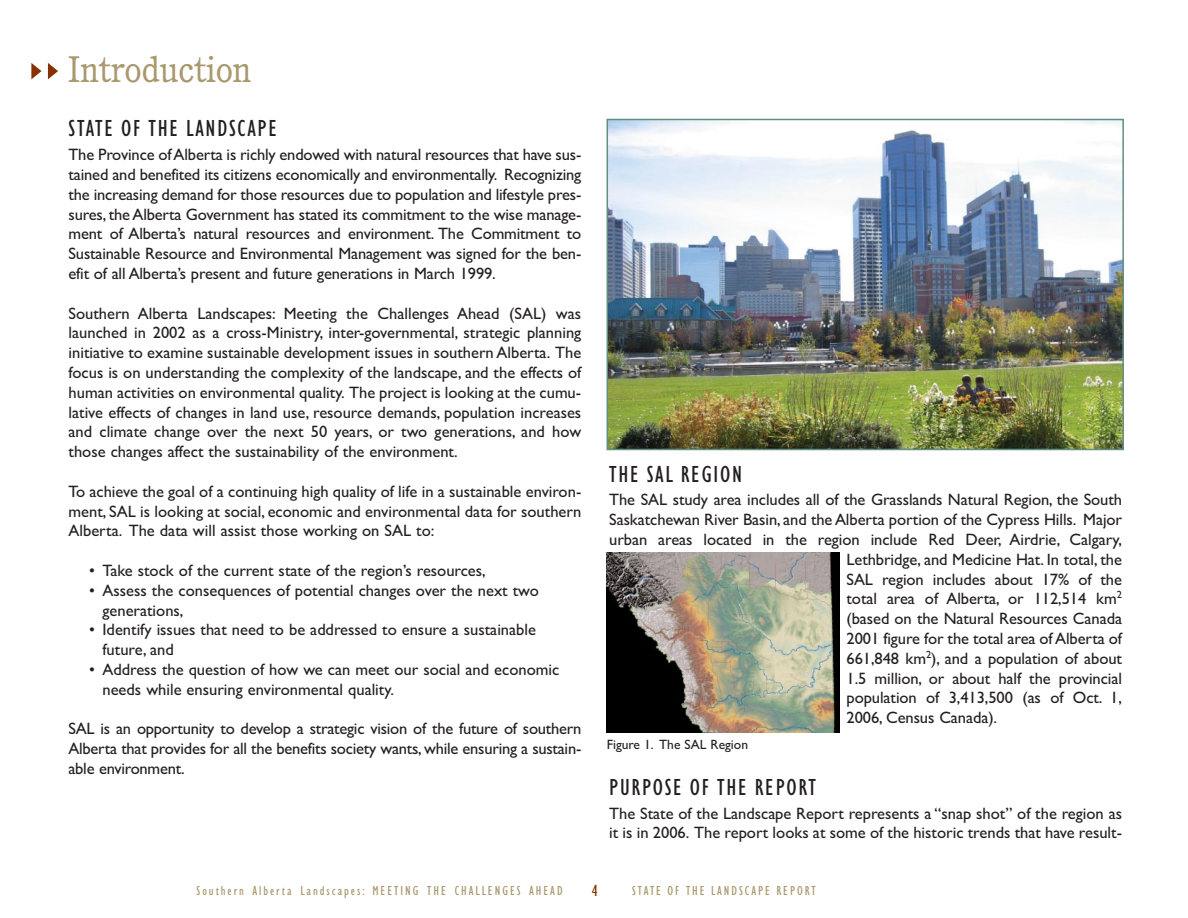
<style>
.page{position:relative;width:1188px;height:918px;background:#fff}
.page>*{position:absolute;margin:0;border:0;box-sizing:border-box;transform-origin:0 0}
.t1{font:36px "Cushing";color:#a8996e}
.t2{font:condensed 24px "Gill Sans";letter-spacing:.075em;color:#231f20}
.t3{font:16.5px/19.8px "Gill Sans";letter-spacing:-.005em;color:#231f20;text-align:justify}
.t4{font:condensed 16.5px "Gill Sans";color:#893001}
.t5{font:condensed 13.5px "Gill Sans";letter-spacing:.145em;color:#a8996e}
.t6{font:13.5px "Gill Sans";color:#231f20}
</style>
<div class="page">
<svg style="left:31px;top:63px;width:11px;height:16px"></svg>
<svg style="left:48px;top:63px;width:10px;height:16px"></svg>
<img style="left:610px;top:122px;width:511px;height:325px">
<div style="left:607px;top:119px;width:517px;height:331px;border:2px solid #619080"></div>
<img style="left:606px;top:552px;width:233px;height:181px">
<h1 class="t1" style="left:68px;top:55px;width:185px">Introduction</h1>
<h2 class="t2" style="left:69px;top:120px;width:210px">STATE OF THE LANDSCAPE</h2>
<p class="t3" style="left:69px;top:147px;width:514px">The Province of Alberta is richly endowed with natural resources that have sus&shy;tained and benefited its citizens economically and environmentally. Recognizing the increasing demand for those resources due to population and lifestyle pres&shy;sures, the Alberta Government has stated its commitment to the wise manage&shy;ment of Alberta’s natural resources and environment. The Commitment to Sustainable Resource and Environmental Management was signed for the ben&shy;efit of all Alberta’s present and future generations in March 1999.</p>
<p class="t3" style="left:69px;top:305px;width:514px">Southern Alberta Landscapes: Meeting the Challenges Ahead (SAL) was launched in 2002 as a cross-Ministry, inter-governmental, strategic planning initiative to examine sustainable development issues in southern Alberta. The focus is on understanding the complexity of the landscape, and the effects of human activities on environmental quality. The project is looking at the cumu&shy;lative effects of changes in land use, resource demands, population increases and climate change over the next 50 years, or two generations, and how those changes affect the sustainability of the environment.</p>
<p class="t3" style="left:69px;top:483px;width:514px">To achieve the goal of a continuing high quality of life in a sustainable environ&shy;ment, SAL is looking at social, economic and environmental data for southern Alberta. The data will assist those working on SAL to:</p>
<p class="t3" style="left:89px;top:562px;width:398px">• Take stock of the current state of the region’s resources,</p>
<p class="t3" style="left:102px;top:582px;width:438px;text-indent:-13px">• Assess the consequences of potential changes over the next two generations,</p>
<p class="t3" style="left:102px;top:622px;width:435px;text-indent:-13px">• Identify issues that need to be addressed to ensure a sustainable future, and</p>
<p class="t3" style="left:102px;top:661px;width:458px;text-indent:-13px">• Address the question of how we can meet our social and economic needs while ensuring environmental quality.</p>
<p class="t3" style="left:69px;top:721px;width:514px">SAL is an opportunity to develop a strategic vision of the future of southern Alberta that provides for all the benefits society wants, while ensuring a sustain&shy;able environment.</p>
<h2 class="t2" style="left:609px;top:465px;width:134px">THE SAL REGION</h2>
<p class="t3" style="left:609px;top:492px;width:514px">The SAL study area includes all of the Grasslands Natural Region, the South</p>
<p class="t3" style="left:609px;top:512px;width:514px">Saskatchewan River Basin, and the Alberta portion of the Cypress Hills. Major</p>
<p class="t3" style="left:609px;top:531px;width:514px">urban areas located in the region include Red Deer, Airdrie, Calgary,</p>
<p class="t3" style="left:847px;top:551px;width:277px">Lethbridge, and Medicine Hat. In total, the</p>
<p class="t3" style="left:847px;top:571px;width:277px">SAL region includes about 17% of the</p>
<p class="t3" style="left:847px;top:591px;width:277px">total area of Alberta, or 112,514 km<sup>2</sup></p>
<p class="t3" style="left:847px;top:611px;width:277px">(based on the Natural Resources Canada</p>
<p class="t3" style="left:847px;top:630px;width:277px">2001 figure for the total area of Alberta of</p>
<p class="t3" style="left:847px;top:650px;width:277px">661,848 km<sup>2</sup>), and a population of about</p>
<p class="t3" style="left:847px;top:670px;width:277px">1.5 million, or about half the provincial</p>
<p class="t3" style="left:847px;top:690px;width:277px">population of 3,413,500 (as of Oct. 1,</p>
<p class="t3" style="left:847px;top:710px;width:152px">2006, Census Canada).</p>
<p class="t6" style="left:607px;top:740px;width:143px">Figure 1. The SAL Region</p>
<h2 class="t2" style="left:609px;top:778px;width:208px">PURPOSE OF THE REPORT</h2>
<p class="t3" style="left:609px;top:805px;width:514px">The State of the Landscape Report represents a “snap shot” of the region as it is in 2006. The report looks at some of the historic trends that have result-</p>
<p class="t4" style="left:592px;top:885px;width:8px">4</p>
<p class="t5" style="left:197px;top:886px;width:368px">Southern Alberta Landscapes: MEETING THE CHALLENGES AHEAD</p>
<p class="t5" style="left:632px;top:886px;width:185px">STATE OF THE LANDSCAPE REPORT</p>
</div>
